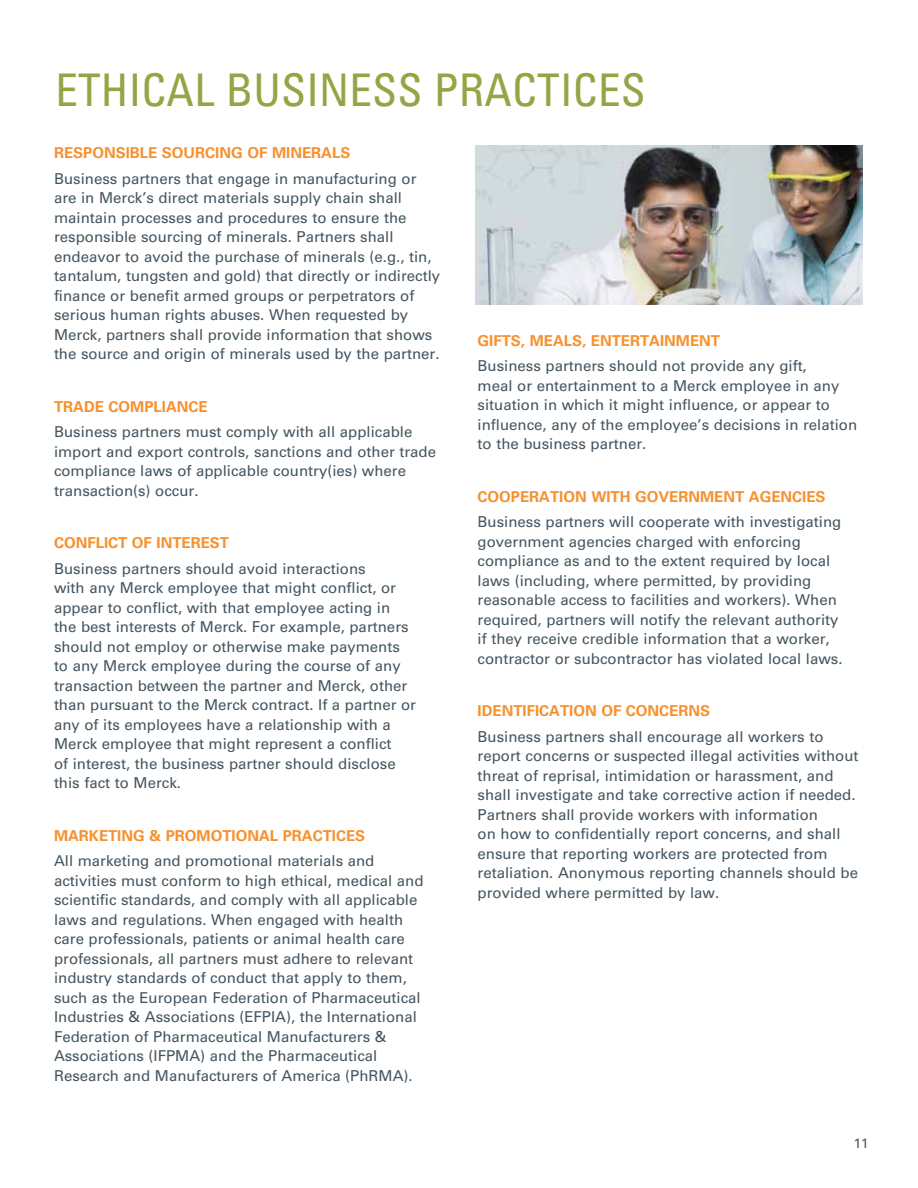
<style>
.page{position:relative;width:918px;height:1188px;background:#fff}
.page>*{position:absolute;margin:0;border:0;box-sizing:border-box;transform-origin:0 0}
.t1{font:condensed 45px "Univers LT Std";letter-spacing:.005em;color:#94a545}
.t2{font:15px/19.5px "Univers LT Std";color:#455560}
.t3{font:700 15px "Univers LT Std";color:#f7912f}
.t4{font:13.5px "Univers LT Std";color:#455560}
</style>
<div class="page">
<img style="left:476px;top:146px;width:386px;height:159px">
<h1 class="t1" style="left:56px;top:62px;width:592px">ETHICAL BUSINESS PRACTICES</h1>
<p class="t3" style="left:54px;top:144px;width:298px">RESPONSIBLE SOURCING OF MINERALS</p>
<p class="t2" style="left:54px;top:169px;width:388px">Business partners that engage in manufacturing or are in Merck’s direct materials supply chain shall maintain processes and procedures to ensure the responsible sourcing of minerals. Partners shall endeavor to avoid the purchase of minerals (e.g., tin, tantalum, tungsten and gold) that directly or indirectly finance or benefit armed groups or perpetrators of serious human rights abuses. When requested by Merck, partners shall provide information that shows the source and origin of minerals used by the partner.</p>
<p class="t3" style="left:54px;top:398px;width:155px">TRADE COMPLIANCE</p>
<p class="t2" style="left:54px;top:422px;width:384px">Business partners must comply with all applicable import and export controls, sanctions and other trade compliance laws of applicable country(ies) where transaction(s) occur.</p>
<p class="t3" style="left:54px;top:534px;width:177px">CONFLICT OF INTEREST</p>
<p class="t2" style="left:54px;top:559px;width:364px">Business partners should avoid interactions<br>with any Merck employee that might conflict, or appear to conflict, with that employee acting in the best interests of Merck. For example, partners should not employ or otherwise make payments to any Merck employee during the course of any transaction between the partner and Merck, other than pursuant to the Merck contract. If a partner or any of its employees have a relationship with a Merck employee that might represent a conflict<br>of interest, the business partner should disclose this fact to Merck.</p>
<p class="t3" style="left:54px;top:826px;width:313px">MARKETING &amp; PROMOTIONAL PRACTICES</p>
<p class="t2" style="left:54px;top:851px;width:371px">All marketing and promotional materials and activities must conform to high ethical, medical and scientific standards, and comply with all applicable laws and regulations. When engaged with health care professionals, patients or animal health care professionals, all partners must adhere to relevant industry standards of conduct that apply to them, such as the European Federation of Pharmaceutical Industries &amp; Associations (EFPIA), the International Federation of Pharmaceutical Manufacturers &amp; Associations (IFPMA) and the Pharmaceutical Research and Manufacturers of America (PhRMA).</p>
<p class="t3" style="left:478px;top:332px;width:244px">GIFTS, MEALS, ENTERTAINMENT</p>
<p class="t2" style="left:478px;top:356px;width:381px">Business partners should not provide any gift,<br>meal or entertainment to a Merck employee in any situation in which it might influence, or appear to influence, any of the employee’s decisions in relation to the business partner.</p>
<p class="t3" style="left:478px;top:488px;width:349px">COOPERATION WITH GOVERNMENT AGENCIES</p>
<p class="t2" style="left:478px;top:512px;width:367px">Business partners will cooperate with investigating government agencies charged with enforcing compliance as and to the extent required by local laws (including, where permitted, by providing reasonable access to facilities and workers). When required, partners will notify the relevant authority if they receive credible information that a worker, contractor or subcontractor has violated local laws.</p>
<p class="t3" style="left:478px;top:702px;width:234px">IDENTIFICATION OF CONCERNS</p>
<p class="t2" style="left:478px;top:727px;width:382px">Business partners shall encourage all workers to report concerns or suspected illegal activities without threat of reprisal, intimidation or harassment, and shall investigate and take corrective action if needed.<br>Partners shall provide workers with information<br>on how to confidentially report concerns, and shall ensure that reporting workers are protected from retaliation. Anonymous reporting channels should be provided where permitted by law.</p>
<p class="t4" style="left:854px;top:1135px;width:17px">11</p>
</div>
